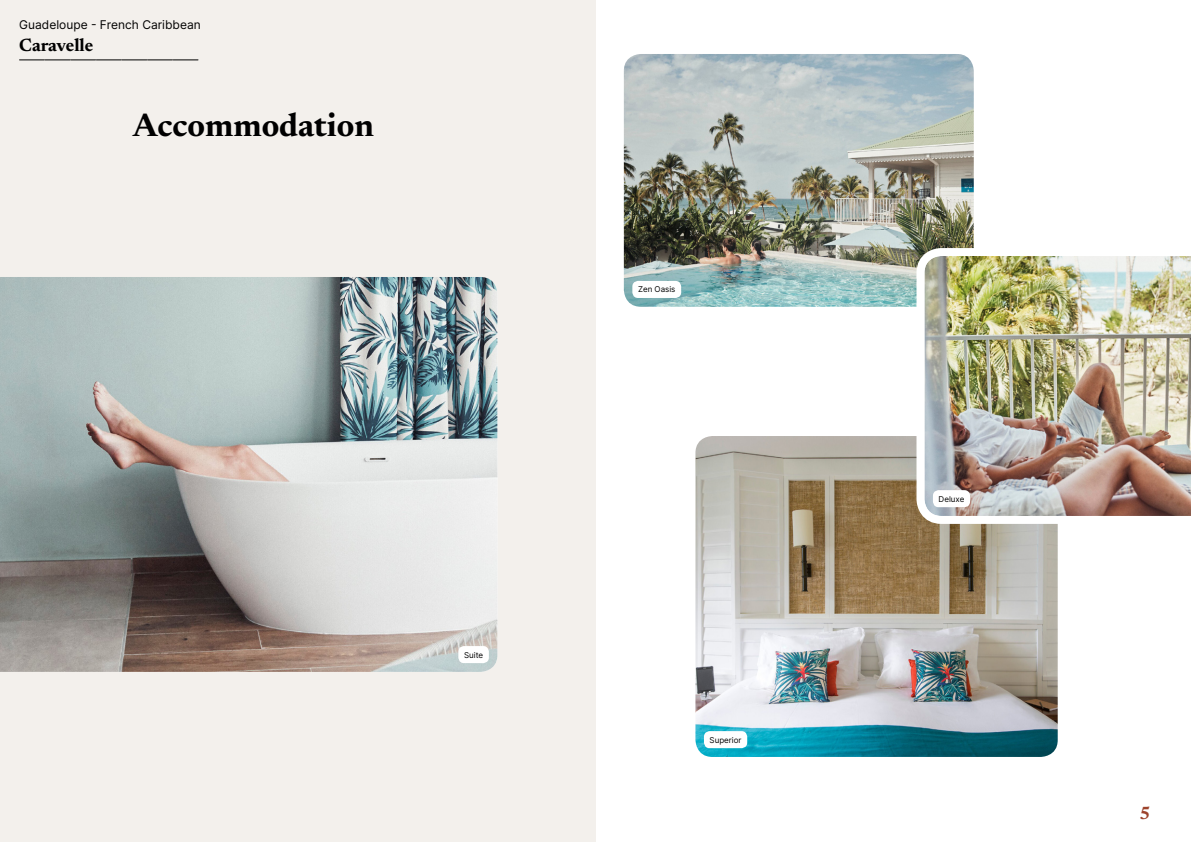
<style>
.page{position:relative;width:1191px;height:842px;background:#fff}
.page>*{position:absolute;margin:0;border:0;box-sizing:border-box;transform-origin:0 0}
.t1{font:700 33px "Newsreader 24 pt";color:#000}
.t2{font:700 18px "Newsreader 24 pt";color:#000}
.t3{font:700 18px "Newsreader 24 pt";color:#9d432c}
.t4{font:12px "Inter";color:#000}
.t5{font:8px "Inter";color:#000}
</style>
<div class="page">
<div style="left:0;top:0;width:595px;height:842px;background:#f3f0ec"></div>
<img style="left:624px;top:54px;width:349px;height:253px">
<img style="left:695px;top:436px;width:362px;height:321px">
<img style="left:912px;top:244px;width:279px;height:284px">
<div style="left:632px;top:281px;width:49px;height:17px;background:#fff;border-radius:6px"></div>
<div style="left:933px;top:490px;width:37px;height:17px;background:#fff;border-radius:6px"></div>
<div style="left:704px;top:731px;width:43px;height:17px;background:#fff;border-radius:6px"></div>
<img style="left:0;top:277px;width:497px;height:395px">
<div style="left:458px;top:646px;width:31px;height:17px;background:#fff;border-radius:6px"></div>
<svg style="left:20px;top:60px;width:178px;height:1px"></svg>
<h3 class="t4" style="left:19px;top:15px;width:183px">Guadeloupe - French Caribbean</h3>
<h2 class="t2" style="left:19px;top:32px;width:76px">Caravelle</h2>
<h1 class="t1" style="left:133px;top:101px;width:242px">Accommodation</h1>
<p class="t5" style="left:464px;top:649px;width:21px">Suite</p>
<p class="t5" style="left:638px;top:284px;width:39px">Zen Oasis</p>
<p class="t5" style="left:709px;top:734px;width:33px">Superior</p>
<p class="t5" style="left:938px;top:493px;width:27px">Deluxe</p>
<h2 class="t3" style="left:1139px;top:800px;width:13px">5</h2>
</div>
